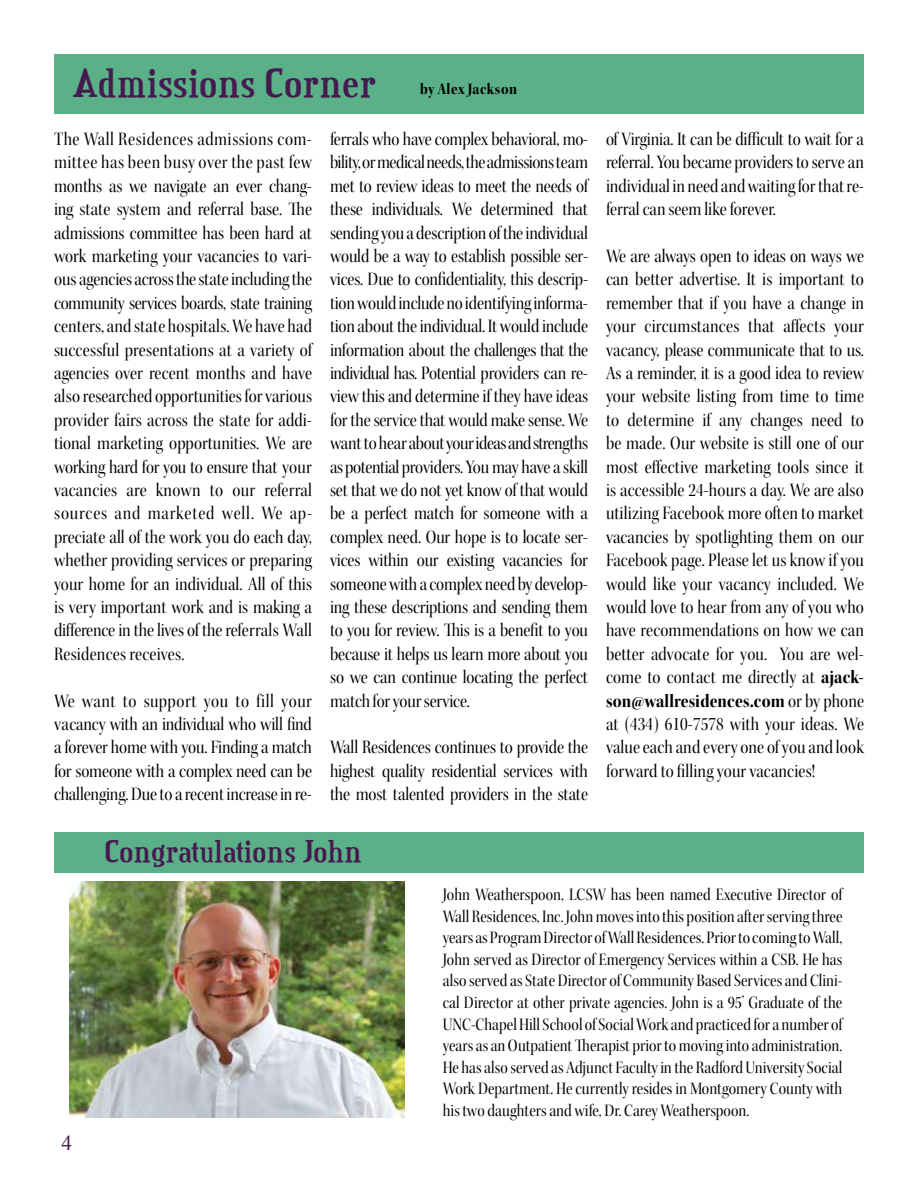
<style>
.page{position:relative;width:918px;height:1188px;background:#fff}
.page>*{position:absolute;margin:0;border:0;box-sizing:border-box;transform-origin:0 0}
.t1{font:700 39px "Credit Valley";letter-spacing:-.01em;color:#461a51}
.t2{font:700 30px "Credit Valley";letter-spacing:-.01em;color:#461a51}
.t3{font:21px "Times New Roman";color:#461a51}
.t4{font:19.5px/23.4px "Kepler Std Scn Disp";color:#000;text-align:justify}
.t5{font:19.5px "Kepler Std Bold Scn Disp";letter-spacing:.01em;color:#000}
.t6{font:18px/21.6px "Kepler Std Scn Disp";color:#000;text-align:justify}
.t7{font:16.5px "Kepler Std Bold Scn Disp";letter-spacing:.03em;color:#000}
.s1{font-family:"Kepler Std Bold Scn Disp"}
.s2{font-family:"Kepler Std Scn Disp"}
</style>
<div class="page">
<div style="left:54px;top:54px;width:810px;height:59px;background:#5ab087"></div>
<div style="left:54px;top:833px;width:810px;height:40px;background:#5ab087"></div>
<img style="left:69px;top:881px;width:336px;height:236px">
<h1 class="t1" style="left:72px;top:61px;width:306px">Admissions Corner</h1>
<p class="t4" style="left:54px;top:127px;width:260px">The Wall Residences admissions com&shy;mittee has been busy over the past few months as we navigate an ever chang&shy;ing state system and referral base. The admissions committee has been hard at work marketing your vacancies to vari&shy;ous agencies across the state including the community services boards, state training centers, and state hospitals. We have had successful presentations at a variety of agencies over recent months and have also researched opportunities for various provider fairs across the state for addi&shy;tional marketing opportunities. We are working hard for you to ensure that your vacancies are known to our referral sources and marketed well. We ap&shy;preciate all of the work you do each day, whether providing services or preparing your home for an individual. All of this is very important work and is making a difference in the lives of the referrals Wall Residences receives.</p>
<p class="t4" style="left:54px;top:689px;width:260px">We want to support you to fill your vacancy with an individual who will find a forever home with you. Finding a match for someone with a complex need can be challenging. Due to a recent increase in re-</p>
<p class="t7" style="left:420px;top:79px;width:98px">by Alex Jackson</p>
<p class="t4" style="left:330px;top:127px;width:260px">ferrals who have complex behavioral, mo&shy;bility, or medical needs, the admissions team met to review ideas to meet the needs of these individuals. We determined that sending you a description of the individual would be a way to establish possible ser&shy;vices. Due to confidentiality, this descrip&shy;tion would include no identifying informa&shy;tion about the individual. It would include information about the challenges that the individual has. Potential providers can re&shy;view this and determine if they have ideas for the service that would make sense. We want to hear about your ideas and strengths as potential providers. You may have a skill set that we do not yet know of that would be a perfect match for someone with a complex need. Our hope is to locate ser&shy;vices within our existing vacancies for someone with a complex need by develop&shy;ing these descriptions and sending them to you for review. This is a benefit to you because it helps us learn more about you so we can continue locating the perfect match for your service.</p>
<p class="t4" style="left:330px;top:736px;width:260px">Wall Residences continues to provide the highest quality residential services with the most talented providers in the state</p>
<h2 class="t2" style="left:104px;top:834px;width:259px">Congratulations John</h2>
<p class="t4" style="left:606px;top:127px;width:260px">of Virginia. It can be difficult to wait for a referral. You became providers to serve an individual in need and waiting for that re&shy;ferral can seem like forever.</p>
<p class="t4" style="left:606px;top:244px;width:260px">We are always open to ideas on ways we can better advertise. It is important to remember that if you have a change in your circumstances that affects your vacancy, please communicate that to us.<br>As a reminder, it is a good idea to review your website listing from time to time to determine if any changes need to be made. Our website is still one of our most effective marketing tools since it is accessible 24-hours a day. We are also utilizing Facebook more often to market vacancies by spotlighting them on our Facebook page. Please let us know if you would like your vacancy included. We would love to hear from any of you who have recommendations on how we can better advocate for you. You are wel&shy;come to contact me directly at <span class="s1">ajack-</span></p>
<p class="t5" style="left:606px;top:690px;width:260px">son@wallresidences.com <span class="s2">or by phone</span></p>
<p class="t4" style="left:606px;top:712px;width:260px">at (434) 610-7578 with your ideas. We value each and every one of you and look forward to filling your vacancies!</p>
<p class="t3" style="left:61px;top:1129px;width:12px">4</p>
<p class="t6" style="left:443px;top:884px;width:401px">John Weatherspoon, LCSW has been named Executive Director of Wall Residences, Inc. John moves into this position after serving three years as Program Director of Wall Residences. Prior to coming to Wall, John served as Director of Emergency Services within a CSB. He has also served as State Director of Community Based Services and Clini&shy;cal Director at other private agencies. John is a 95’ Graduate of the UNC-Chapel Hill School of Social Work and practiced for a number of years as an Outpatient Therapist prior to moving into administration.<br>He has also served as Adjunct Faculty in the Radford University Social Work Department. He currently resides in Montgomery County with his two daughters and wife, Dr. Carey Weatherspoon.</p>
</div>
